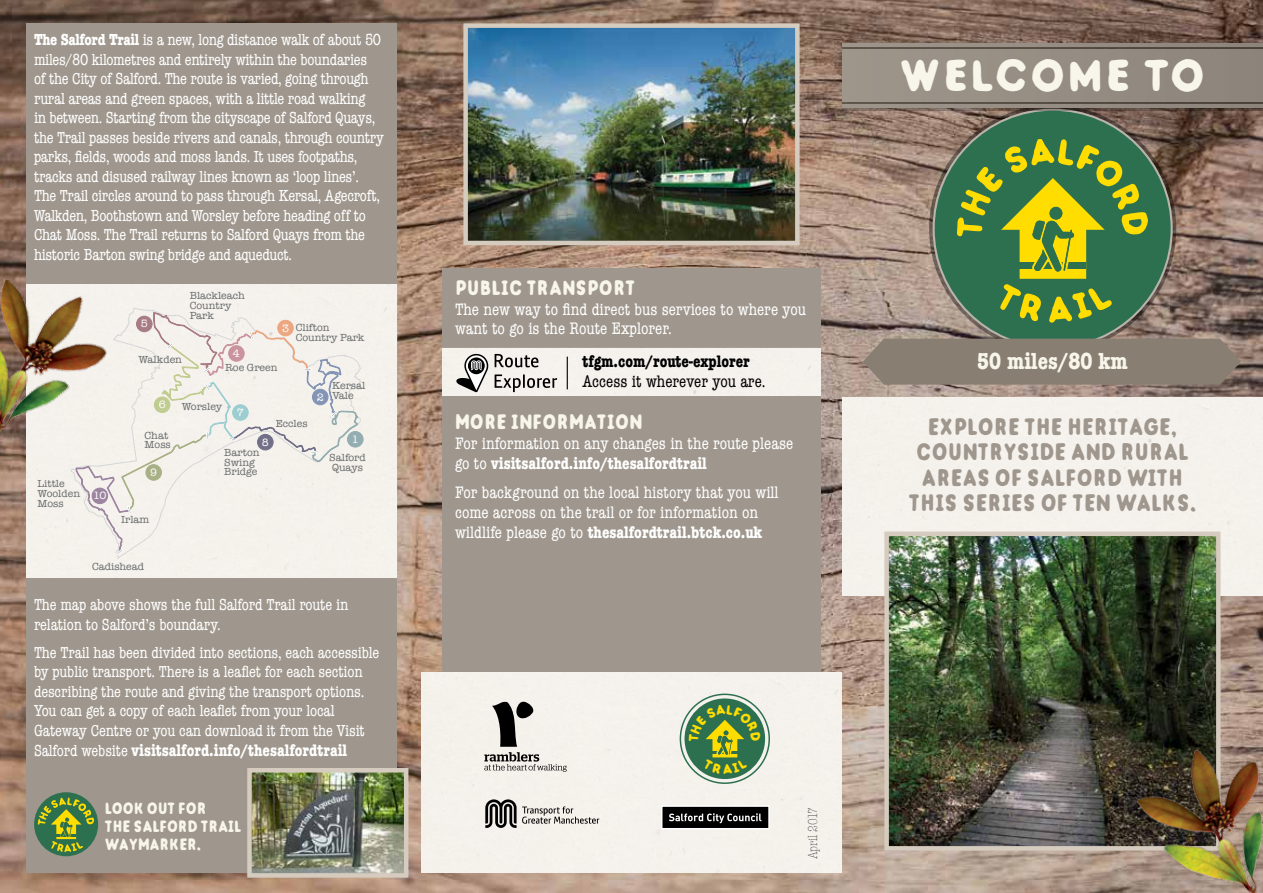
<style>
.page{position:relative;width:1263px;height:893px;background:#fff}
.page>*{position:absolute;margin:0;border:0;box-sizing:border-box;transform-origin:0 0}
.t1{font:45px "Bough";color:#f8f5eb}
.t2{font:condensed 24px/25.5px "Bough";color:#9f978d;text-align:center}
.t3{font:700 condensed 24px "American Typewriter";color:#f8f5eb}
.t4{font:condensed 21px "Bough";color:#f8f5eb}
.t5{font:condensed 17.25px/20px "American Typewriter";color:#fff}
.t6{font:700 condensed 17.25px "American Typewriter";color:#fff}
.t7{font:700 condensed 17.25px "American Typewriter";color:#000}
.t8{font:condensed 17.25px "American Typewriter";color:#000}
.t9{font:condensed 16.5px/19.5px "American Typewriter";letter-spacing:-.02em;color:#fff}
.t10{font:condensed 16.5px/18px "Bough";letter-spacing:-.01em;color:#f8f5eb}
.t11{font:300 condensed 13.5px "American Typewriter";letter-spacing:-.01em;color:#34383a}
.t12{font:10.95px "American Typewriter";color:#fff}
.t13{font:10.5px/9.9px "American Typewriter";color:#666a6a}
.s1{font-weight:700}
.s2{font-weight:400;font-size:16.5px}
</style>
<div class="page">
<img style="left:0;top:0;width:1263px;height:893px">
<svg style="left:929px;top:105px;width:247px;height:247px"></svg>
<div style="left:933px;top:109px;width:239px;height:239px;background:#2d7050;border-radius:50%"></div>
<svg style="left:956px;top:139px;width:192px;height:184px"></svg>
<svg style="left:842px;top:108px;width:421px;height:2px"></svg>
<div style="left:842px;top:43px;width:421px;height:65px;background:#958c83"></div>
<svg style="left:842px;top:48px;width:12px;height:1px"></svg>
<svg style="left:860px;top:48px;width:403px;height:1px"></svg>
<svg style="left:842px;top:102px;width:421px;height:1px"></svg>
<svg style="left:863px;top:339px;width:378px;height:46px"></svg>
<div style="left:842px;top:397px;width:421px;height:198px;background:#f5f2ec"></div>
<img style="left:889px;top:536px;width:326px;height:310px">
<div style="left:884px;top:531px;width:336px;height:320px;border:4px solid #d5cbbe"></div>
<img style="left:468px;top:28px;width:326px;height:212px">
<div style="left:463px;top:23px;width:336px;height:222px;border:4px solid #d5cbbe"></div>
<img style="left:1113px;top:717px;width:150px;height:176px">
<div style="left:27px;top:23px;width:370px;height:850px;background:#9f978d"></div>
<div style="left:34px;top:792px;width:64px;height:64px;background:#2d7050;border-radius:50%"></div>
<svg style="left:38px;top:798px;width:56px;height:54px"></svg>
<div style="left:27px;top:284px;width:370px;height:293px;background:#f5f2ec"></div>
<div style="left:347px;top:431px;width:16px;height:16px;background:#93adb1;border-radius:50%"></div>
<div style="left:347px;top:431px;width:16px;height:16px;border:1px solid #93adb1;border-radius:50%"></div>
<svg style="left:75px;top:287px;width:284px;height:290px"></svg>
<img style="left:252px;top:773px;width:151px;height:100px">
<div style="left:247px;top:768px;width:161px;height:110px;border:4px solid #d5cbbe"></div>
<img style="left:0;top:249px;width:133px;height:228px">
<div style="left:442px;top:268px;width:379px;height:415px;background:#9f978d"></div>
<div style="left:421px;top:672px;width:421px;height:200px;background:#f5f2ec"></div>
<svg style="left:485px;top:799px;width:114px;height:29px"></svg>
<div style="left:662px;top:806px;width:107px;height:23px;background:#000"></div>
<div style="left:661px;top:805px;width:109px;height:24px;border:2px solid #fff"></div>
<svg style="left:669px;top:813px;width:92px;height:10px"></svg>
<svg style="left:484px;top:701px;width:83px;height:71px"></svg>
<div style="left:684px;top:698px;width:81px;height:81px;background:#2d7050;border-radius:50%"></div>
<div style="left:680px;top:694px;width:90px;height:90px;border:2px solid #2d7050;border-radius:50%"></div>
<div style="left:442px;top:348px;width:379px;height:47px;background:#f5f2ed"></div>
<svg style="left:455px;top:354px;width:33px;height:38px"></svg>
<svg style="left:495px;top:354px;width:43px;height:13px"></svg>
<svg style="left:495px;top:374px;width:62px;height:18px"></svg>
<hr style="left:567px;top:357px;width:1px;height:32px;background:#000">
<svg style="left:688px;top:705px;width:73px;height:69px"></svg>
<p class="t9" style="left:34px;top:30px;width:351px"><span class="s1">The Salford Trail</span> is a new, long distance walk of about 50 miles/80 kilometres and entirely within the boundaries<br>of the City of Salford. The route is varied, going through rural areas and green spaces, with a little road walking<br>in between. Starting from the cityscape of Salford Quays, the Trail passes beside rivers and canals, through country parks, fields, woods and moss lands. It uses footpaths, tracks and disused railway lines known as ‘loop lines’.<br>The Trail circles around to pass through Kersal, Agecroft, Walkden, Boothstown and Worsley before heading off to Chat Moss. The Trail returns to Salford Quays from the historic Barton swing bridge and aqueduct.</p>
<p class="t12" style="left:141px;top:315px;width:8px">5</p>
<p class="t13" style="left:190px;top:290px;width:57px">Blackleach<br>Country<br>Park</p>
<p class="t13" style="left:296px;top:322px;width:70px">Clifton<br>Country Park</p>
<p class="t12" style="left:282px;top:320px;width:8px">3</p>
<p class="t13" style="left:38px;top:479px;width:44px">Little<br>Woolden<br>Moss</p>
<p class="t12" style="left:93px;top:487px;width:15px">10</p>
<p class="t12" style="left:233px;top:345px;width:8px">4</p>
<p class="t13" style="left:225px;top:362px;width:54px">Roe Green</p>
<p class="t13" style="left:138px;top:354px;width:45px">Walkden</p>
<p class="t13" style="left:182px;top:401px;width:42px">Worsley</p>
<p class="t13" style="left:145px;top:430px;width:28px">Chat<br>Moss</p>
<p class="t13" style="left:332px;top:380px;width:35px">Kersal<br>Vale</p>
<p class="t12" style="left:317px;top:388px;width:8px">2</p>
<p class="t12" style="left:159px;top:396px;width:8px">6</p>
<p class="t12" style="left:237px;top:404px;width:8px">7</p>
<p class="t13" style="left:276px;top:418px;width:33px">Eccles</p>
<p class="t12" style="left:262px;top:434px;width:8px">8</p>
<p class="t12" style="left:352px;top:431px;width:8px">1</p>
<p class="t13" style="left:224px;top:447px;width:37px">Barton<br>Swing<br>Bridge</p>
<p class="t13" style="left:329px;top:453px;width:38px">Salford<br>Quays</p>
<p class="t12" style="left:150px;top:464px;width:8px">9</p>
<p class="t13" style="left:121px;top:515px;width:30px">Irlam</p>
<p class="t13" style="left:92px;top:562px;width:54px">Cadishead</p>
<p class="t9" style="left:34px;top:595px;width:316px">The map above shows the full Salford Trail route in relation to Salford’s boundary.</p>
<p class="t9" style="left:34px;top:642px;width:347px">The Trail has been divided into sections, each accessible by public transport. There is a leaflet for each section describing the route and giving the transport options.<br>You can get a copy of each leaflet from your local Gateway Centre or you can download it from the Visit</p>
<p class="t6" style="left:34px;top:736px;width:315px"><span class="s2">Salford website</span> visitsalford.info/thesalfordtrail</p>
<p class="t10" style="left:105px;top:799px;width:138px">LOOK OUT FOR<br>THE SALFORD TRAIL<br>WAYMARKER.</p>
<p class="t4" style="left:455px;top:275px;width:182px">PUBLIC TRANSPORT</p>
<p class="t5" style="left:455px;top:298px;width:353px">The new way to find direct bus services to where you want to go is the Route Explorer.</p>
<p class="t7" style="left:583px;top:348px;width:169px">tfgm.com/route-explorer</p>
<p class="t8" style="left:583px;top:368px;width:184px">Access it wherever you are.</p>
<p class="t4" style="left:455px;top:410px;width:189px">MORE INFORMATION</p>
<p class="t5" style="left:455px;top:433px;width:340px">For information on any changes in the route please go to <span class="s1">visitsalford.info/thesalfordtrail</span></p>
<p class="t5" style="left:455px;top:481px;width:325px">For background on the local history that you will come across on the trail or for information on wildlife please go to <span class="s1">thesalfordtrail.btck.co.uk</span></p>
<p class="t11" style="left:803px;top:859px;width:53px;rotate:-90deg">April 2017</p>
<h1 class="t1" style="left:899px;top:49px;width:308px">WELCOME TO</h1>
<h2 class="t3" style="left:977px;top:342px;width:152px">50 miles/80 km</h2>
<h2 class="t2" style="left:909px;top:414px;width:289px">EXPLORE THE HERITAGE,<br>COUNTRYSIDE AND RURAL<br>AREAS OF SALFORD WITH<br>THIS SERIES OF TEN WALKS.</h2>
</div>
